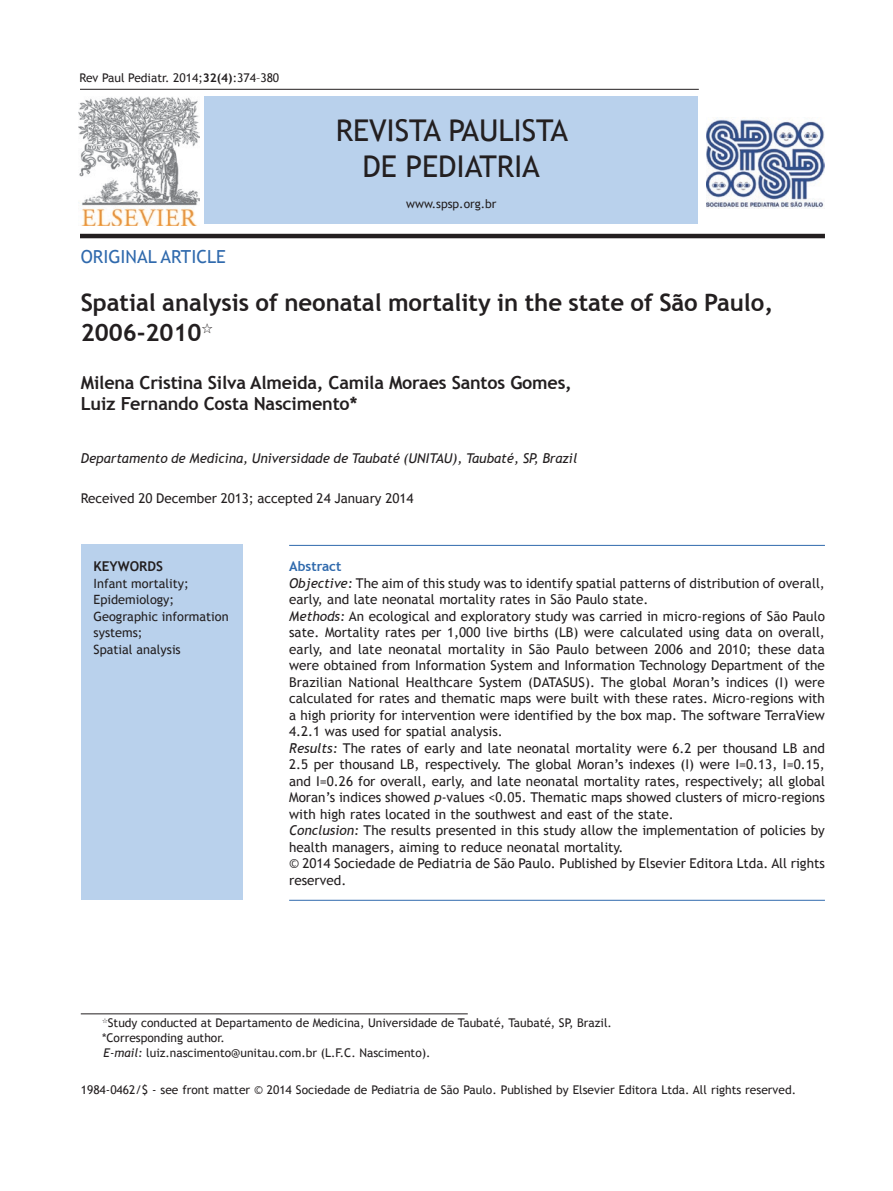
<style>
.page{position:relative;width:893px;height:1191px;background:#fff}
.page>*{position:absolute;margin:0;border:0;box-sizing:border-box;transform-origin:0 0}
.t1{font:30px/36px "Trebuchet MS";letter-spacing:-.005em;color:#231f20;text-align:center}
.tit{font:700 24px/30px "Trebuchet MS";letter-spacing:-.005em;color:#231f20}
.autor{font:700 18px/21px "Trebuchet MS";letter-spacing:-.01em;color:#231f20}
._01{font:18px "Trebuchet MS";color:#306aad}
._18_aceptado_copy_el{font:13.5px/16.5px "Trebuchet MS";color:#231f20}
._04{font:italic 13.5px "Trebuchet MS";letter-spacing:-.005em;color:#231f20}
.recibido{font:13.5px "Trebuchet MS";letter-spacing:-.005em;color:#231f20}
._14_tit_palabras_cla{font:700 13.5px "Trebuchet MS";color:#231f20}
._16_tit_resumen_abst{font:700 13.5px "Trebuchet MS";color:#306aad}
._15_txt_palabras_cla{font:12.75px/16.5px "Trebuchet MS";color:#231f20}
._32_pie_pagina{font:12px "Trebuchet MS";color:#231f20}
._19_autor_correspon{font:12px/15px "Trebuchet MS";color:#231f20}
.s1{font-weight:700}
.s2{font-style:italic}
</style>
<div class="page">
<div style="left:204px;top:97px;width:494px;height:127px;background:#b9d1ec"></div>
<hr style="left:80px;top:89px;width:619px;height:1px;background:#231f20">
<hr style="left:80px;top:234px;width:745px;height:4px;background:#231f20">
<img style="left:79px;top:97px;width:120px;height:128px">
<img style="left:706px;top:119px;width:119px;height:90px">
<div style="left:81px;top:544px;width:161px;height:356px;background:#b9d1ec"></div>
<hr style="left:289px;top:545px;width:536px;height:1px;background:#306aad">
<hr style="left:289px;top:900px;width:536px;height:1px;background:#306aad">
<hr style="left:81px;top:1013px;width:387px;height:1px;background:#231f20">
<p class="_32_pie_pagina" style="left:80px;top:70px;width:201px">Rev Paul Pediatr. 2014;<span class="s1">32(4)</span>:374–380</p>
<p class="t1" style="left:336px;top:112px;width:234px">REVISTA PAULISTA<br>DE PEDIATRIA</p>
<p class="_32_pie_pagina" style="left:406px;top:196px;width:92px">www.spsp.org.br</p>
<p class="_01" style="left:81px;top:246px;width:90px">Original arti</p>
<p class="_01" style="left:196px;top:246px;width:21px">cle</p>
<p class="tit" style="left:81px;top:288px;width:694px">Spatial analysis of neonatal mortality in the state of são paulo,<br>2006-2010☆</p>
<p class="autor" style="left:81px;top:372px;width:493px">Milena Cristina Silva Almeida, Camila Moraes Santos Gomes,<br>Luiz Fernando Costa Nascimento*</p>
<p class="_04" style="left:81px;top:450px;width:498px">Departamento de Medicina, Universidade de Taubaté (UNITAU), Taubaté, SP, Brazil</p>
<p class="recibido" style="left:81px;top:490px;width:334px">Received 20 December 2013; accepted 24 January 2014</p>
<p class="_14_tit_palabras_cla" style="left:94px;top:558px;width:70px">Keywords</p>
<p class="_15_txt_palabras_cla" style="left:94px;top:575px;width:97px">Infant mortality;</p>
<p class="_15_txt_palabras_cla" style="left:94px;top:592px;width:82px">Epidemiology;</p>
<p class="_15_txt_palabras_cla" style="left:94px;top:608px;width:137px">Geographic information systems;</p>
<p class="_15_txt_palabras_cla" style="left:94px;top:641px;width:89px">Spatial analysis</p>
<p class="_16_tit_resumen_abst" style="left:289px;top:558px;width:54px">Abstract</p>
<p class="_18_aceptado_copy_el" style="left:289px;top:575px;width:537px"><span class="s2">Objective:</span> The aim of this study was to identify spatial patterns of distribution of overall, early, and late neonatal mortality rates in São Paulo state.</p>
<p class="_18_aceptado_copy_el" style="left:289px;top:608px;width:537px;text-align:justify"><span class="s2">Methods:</span> An ecological and exploratory study was carried in micro-regions of São Paulo sate. Mortality rates per 1,000 live births (LB) were calculated using data on overall, early, and late neonatal mortality in São Paulo between 2006 and 2010; these data were obtained from Information System and Information Technology Department of the Brazilian National Healthcare System (DATASUS). The global Moran’s indices (I) were calculated for rates and thematic maps were built with these rates. Micro-regions with a high priority for intervention were identified by the box map. The software TerraView 4.2.1 was used for spatial analysis.</p>
<p class="_18_aceptado_copy_el" style="left:289px;top:740px;width:537px;text-align:justify"><span class="s2">Results:</span> The rates of early and late neonatal mortality were 6.2 per thousand LB and 2.5 per thousand LB, respectively. The global Moran’s indexes (I) were I=0.13, I=0.15, and I=0.26 for overall, early, and late neonatal mortality rates, respectively; all global Moran’s indices showed <span class="s2">p</span>-values &lt;0.05. Thematic maps showed clusters of micro-regions with high rates located in the southwest and east of the state.</p>
<p class="_18_aceptado_copy_el" style="left:289px;top:822px;width:537px"><span class="s2">Conclusion:</span> The results presented in this study allow the implementation of policies by health managers, aiming to reduce neonatal mortality.</p>
<p class="_18_aceptado_copy_el" style="left:289px;top:855px;width:537px">© 2014 Sociedade de Pediatria de São Paulo. Published by Elsevier Editora Ltda. All rights reserved.</p>
<p class="_19_autor_correspon" style="left:102px;top:1015px;width:511px">☆Study conducted at Departamento de Medicina, Universidade de Taubaté, Taubaté, SP, Brazil.</p>
<p class="_19_autor_correspon" style="left:102px;top:1030px;width:330px">*Corresponding author.<br><span class="s2">E-mail:</span> luiz.nascimento@unitau.com.br (L.F.C. Nascimento).</p>
<p class="_32_pie_pagina" style="left:81px;top:1082px;width:717px">1984-0462/$ - see front matter © 2014 Sociedade de Pediatria de São Paulo. Published by Elsevier Editora Ltda. All rights reserved.</p>
</div>
